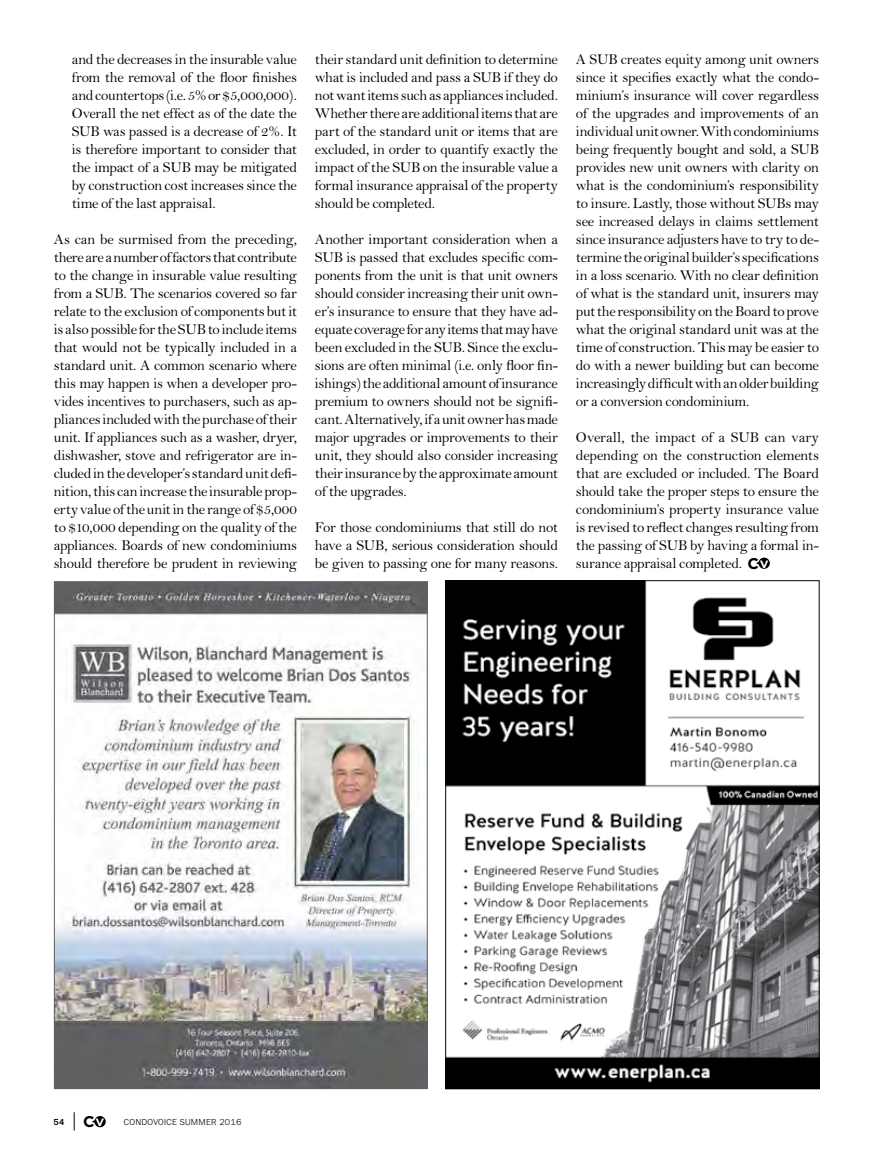
<style>
.page{position:relative;width:891px;height:1161px;background:#fff}
.page>*{position:absolute;margin:0;border:0;box-sizing:border-box;transform-origin:0 0}
.t1{font:15px/18px "Bell";letter-spacing:-.025em;color:#000;text-align:justify}
.t2{font:300 9px "Franklin Gothic URW";letter-spacing:.03em;color:#000}
.t3{font:500 9px "Franklin Gothic";color:#000}
.s1{font-family:"Gotham";font-weight:700;font-size:15.45px}
.s2{font-family:"Gotham";font-weight:700;font-size:10.65px;color:#fff}
</style>
<div class="page">
<svg style="left:92px;top:1116px;width:14px;height:11px"></svg>
<svg style="left:74px;top:1112px;width:1px;height:18px"></svg>
<svg style="left:756px;top:558px;width:14px;height:11px"></svg>
<img style="left:448px;top:582px;width:369px;height:505px">
<img style="left:56px;top:583px;width:370px;height:504px">
<p class="t1" style="left:72px;top:50px;width:227px">and the decreases in the insurable value from the removal of the floor finishes and countertops (i.e. 5% or $5,000,000).<br>Overall the net effect as of the date the SUB was passed is a decrease of 2%. It is therefore important to consider that the impact of a SUB may be mitigated by construction cost increases since the time of the last appraisal.</p>
<p class="t1" style="left:54px;top:230px;width:245px">As can be surmised from the preceding, there are a number of factors that contribute to the change in insurable value resulting from a SUB. The scenarios covered so far relate to the exclusion of components but it is also possible for the SUB to include items that would not be typically included in a standard unit. A common scenario where this may happen is when a developer pro&shy;vides incentives to purchasers, such as ap&shy;pliances included with the purchase of their unit. If appliances such as a washer, dryer, dishwasher, stove and refrigerator are in&shy;cluded in the developer’s standard unit defi&shy;nition, this can increase the insurable prop&shy;erty value of the unit in the range of $5,000 to $10,000 depending on the quality of the appliances. Boards of new condominiums should therefore be prudent in reviewing</p>
<p class="t1" style="left:315px;top:50px;width:245px">their standard unit definition to determine what is included and pass a SUB if they do not want items such as appliances included.<br>Whether there are additional items that are part of the standard unit or items that are excluded, in order to quantify exactly the impact of the SUB on the insurable value a formal insurance appraisal of the property should be completed.</p>
<p class="t1" style="left:315px;top:230px;width:245px">Another important consideration when a SUB is passed that excludes specific com&shy;ponents from the unit is that unit owners should consider increasing their unit own&shy;er’s insurance to ensure that they have ad&shy;equate coverage for any items that may have been excluded in the SUB. Since the exclu&shy;sions are often minimal (i.e. only floor fin&shy;ishings) the additional amount of insurance premium to owners should not be signifi&shy;cant. Alternatively, if a unit owner has made major upgrades or improvements to their unit, they should also consider increasing their insurance by the approximate amount of the upgrades.</p>
<p class="t1" style="left:315px;top:518px;width:245px">For those condominiums that still do not have a SUB, serious consideration should be given to passing one for many reasons.</p>
<p class="t1" style="left:576px;top:50px;width:245px">A SUB creates equity among unit owners since it specifies exactly what the condo&shy;minium’s insurance will cover regardless of the upgrades and improvements of an individual unit owner. With condominiums being frequently bought and sold, a SUB provides new unit owners with clarity on what is the condominium’s responsibility to insure. Lastly, those without SUBs may see increased delays in claims settlement since insurance adjusters have to try to de&shy;termine the original builder’s specifications in a loss scenario. With no clear definition of what is the standard unit, insurers may put the responsibility on the Board to prove what the original standard unit was at the time of construction. This may be easier to do with a newer building but can become increasingly difficult with an older building or a conversion condominium.</p>
<p class="t1" style="left:576px;top:428px;width:245px">Overall, the impact of a SUB can vary depending on the construction elements that are excluded or included. The Board should take the proper steps to ensure the condominium’s property insurance value is revised to reflect changes resulting from the passing of SUB by having a formal in-</p>
<p class="t1" style="left:576px;top:554px;width:194px">surance appraisal completed. <span class="s1">C</span><span class="s2">V</span></p>
<p class="t3" style="left:54px;top:1116px;width:52px">54 <span class="s1">C</span><span class="s2">V</span></p>
<p class="t2" style="left:124px;top:1116px;width:119px">CONDOVOICE SUMMER 2016</p>
</div>
